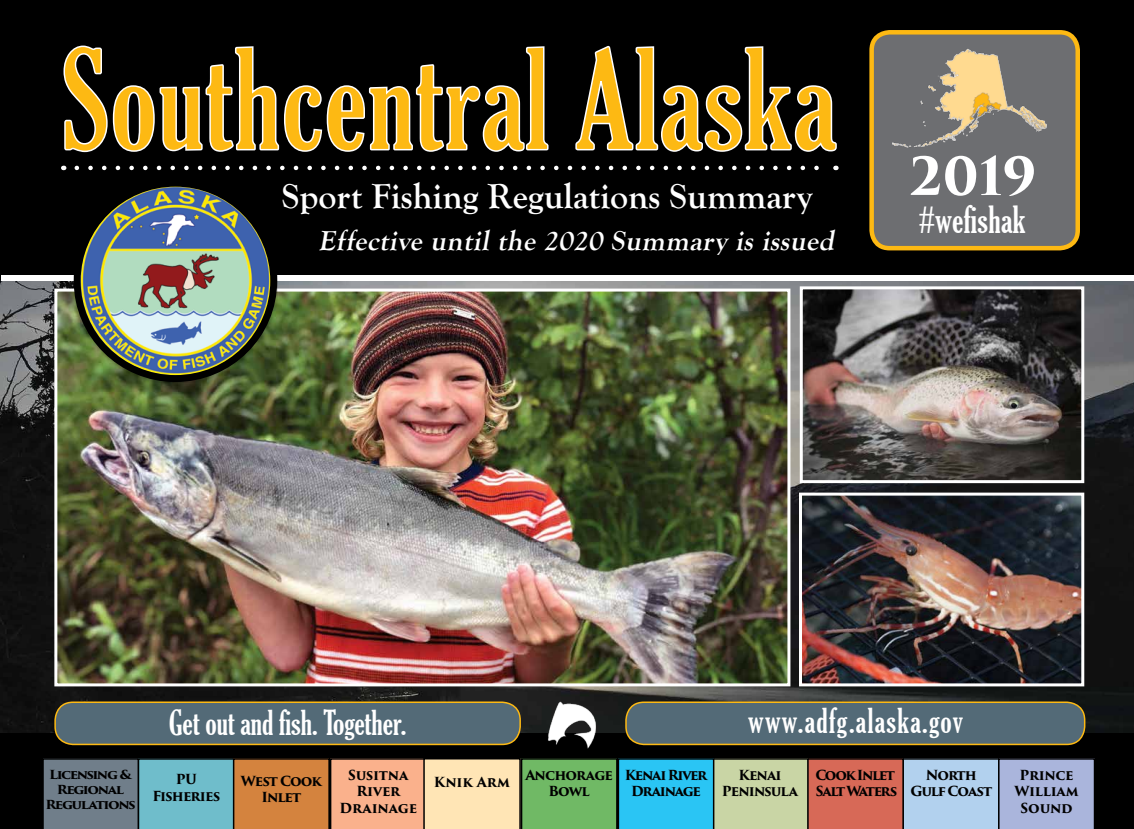
<style>
.page{position:relative;width:1134px;height:829px;background:#fff}
.page>*{position:absolute;margin:0;border:0;box-sizing:border-box;transform-origin:0 0}
.t1{font:extra-condensed 135px "Gloucester";letter-spacing:.01em;color:#fdb913}
.t2{font:700 51px "Trajan Pro 3";color:#fff}
.t3{font:700 36px "Goudy Old Style T";color:#fff}
.t4{font:extra-condensed 36px "Gloucester";letter-spacing:.01em;color:#fff}
.t5{font:extra-condensed 33px "Gloucester";color:#fff}
.t6{font:extra-condensed 33px "Gloucester";letter-spacing:.04em;color:#fff}
.t7{font:italic 700 28.5px "Goudy Old Style T";color:#fff}
.t8{font:700 13.5px/16.5px "Trajan Pro 3";letter-spacing:-.065em;color:#000;text-align:center}
.t9{font:700 13.5px/16.5px "Trajan Pro 3";letter-spacing:-.015em;color:#000;text-align:center}
.t10{font:700 13.5px "Trajan Pro 3";letter-spacing:-.11em;color:#000}
.t11{font:700 13.5px/16.5px "Trajan Pro 3";letter-spacing:-.095em;color:#000;text-align:center}
.t12{font:700 13.5px/16.5px "Trajan Pro 3";letter-spacing:-.09em;color:#000;text-align:center}
.t13{font:700 13.5px/16.5px "Trajan Pro 3";letter-spacing:-.025em;color:#000;text-align:center}
.t14{font:700 12.15px/15px "Trajan Pro 3";letter-spacing:-.105em;color:#000;text-align:center;scale:1.11 1}
</style>
<div class="page">
<img style="left:0;top:279px;width:1134px;height:454px">
<img style="left:58px;top:292px;width:728px;height:390px">
<div style="left:54px;top:288px;width:736px;height:398px;border:3px solid #fff"></div>
<div style="left:0;top:0;width:1134px;height:279px;background:#000"></div>
<svg style="left:63px;top:45px;width:486px;height:108px"></svg>
<svg style="left:575px;top:45px;width:262px;height:107px"></svg>
<div style="left:0;top:733px;width:1134px;height:95px;background:#000"></div>
<svg style="left:43px;top:758px;width:1052px;height:70px;background:#a1a99a"></svg>
<svg style="left:77px;top:165px;width:742px;height:5px"></svg>
<div style="left:872px;top:32px;width:206px;height:216px;background:#6d6e71;border-radius:18px"></div>
<div style="left:869px;top:30px;width:211px;height:220px;border:4px solid #fdb913;border-radius:18px"></div>
<img style="left:893px;top:49px;width:153px;height:98px">
<div style="left:1px;top:275px;width:1133px;height:5px;background:#fff"></div>
<img style="left:804px;top:290px;width:276px;height:189px">
<div style="left:800px;top:286px;width:284px;height:197px;border:3px solid #fff"></div>
<div style="left:75px;top:179px;width:203px;height:203px;background:#000;opacity:.75"></div>
<img style="left:80px;top:185px;width:191px;height:190px">
<div style="left:74px;top:180px;width:203px;height:202px;border:7px solid #000;border-radius:50%"></div>
<img style="left:803px;top:496px;width:277px;height:186px">
<div style="left:799px;top:492px;width:285px;height:194px;border:3px solid #fff"></div>
<div style="left:55px;top:701px;width:465px;height:43px;background:#536a77;border-radius:18px"></div>
<div style="left:54px;top:701px;width:467px;height:43px;border:2px solid #fdb913;border-radius:18px"></div>
<div style="left:626px;top:701px;width:459px;height:43px;background:#536a77;border-radius:18px"></div>
<div style="left:625px;top:701px;width:460px;height:43px;border:2px solid #fdb913;border-radius:18px"></div>
<img style="left:542px;top:700px;width:60px;height:49px">
<p class="t1" style="left:61px;top:22px;width:777px">Southcentral Alaska</p>
<p class="t3" style="left:282px;top:176px;width:532px">Sport Fishing Regulations Summary</p>
<p class="t7" style="left:318px;top:224px;width:523px">Effective until the 2020 Summary is issued</p>
<p class="t2" style="left:909px;top:138px;width:129px">2019</p>
<p class="t4" style="left:919px;top:199px;width:108px">#wefishak</p>
<p class="t14" style="left:49px;top:766px;width:76px">Licensing &amp;</p>
<p class="t14" style="left:45px;top:781px;width:83px">Regional<br>Regulations</p>
<p class="t5" style="left:169px;top:703px;width:239px">Get out and fish. Together.</p>
<p class="t6" style="left:748px;top:701px;width:216px">www.adfg.alaska.gov</p>
<p class="t8" style="left:176px;top:771px;width:22px">PU</p>
<p class="t8" style="left:152px;top:787px;width:69px">Fisheries</p>
<p class="t8" style="left:241px;top:772px;width:82px">West Cook<br>Inlet</p>
<p class="t9" style="left:348px;top:766px;width:62px">Susitna<br>River</p>
<p class="t9" style="left:340px;top:799px;width:79px">Drainage</p>
<p class="t8" style="left:434px;top:773px;width:78px">Knik Arm</p>
<p class="t8" style="left:525px;top:766px;width:89px">Anchorage<br>Bowl</p>
<p class="t8" style="left:722px;top:766px;width:78px">Kenai<br>Peninsula</p>
<p class="t11" style="left:625px;top:766px;width:84px">Kenai River<br>Drainage</p>
<p class="t12" style="left:910px;top:766px;width:83px">North<br>Gulf Coast</p>
<p class="t13" style="left:1015px;top:766px;width:66px">Prince<br>William</p>
<p class="t8" style="left:1021px;top:799px;width:54px">Sound</p>
<p class="t10" style="left:815px;top:764px;width:81px">Cook Inlet</p>
<p class="t10" style="left:816px;top:780px;width:83px">Salt Waters</p>
</div>
